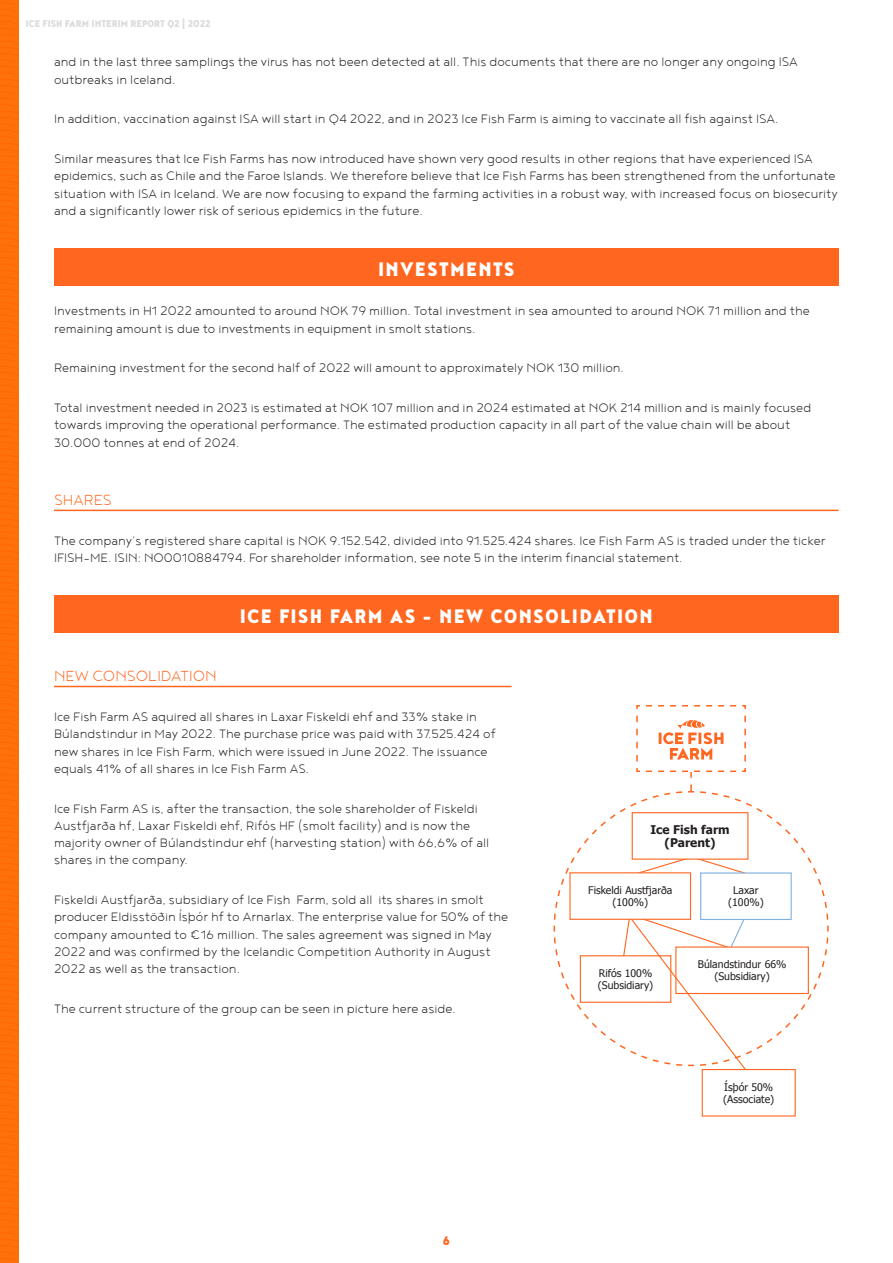
<style>
.page{position:relative;width:893px;height:1263px;background:#fff}
.page>*{position:absolute;margin:0;border:0;box-sizing:border-box;transform-origin:0 0}
.Heading_1{font:900 24px "Noyh Geometric Slim";letter-spacing:.055em;color:#fff}
.Heading_3{font:300 18px "Noyh W01";color:#ff661f}
.t1{font:300 15px/17.2px "Noyh W01";color:#231f20}
.t2{font:900 15px "Noyh Geometric Slim";color:#ff661f}
.t3{font:900 12px "Noyh Geometric Slim";color:#dcdcdc}
.t4{font:700 12px/13.8px "Tahoma";color:#231f20;text-align:center}
.t5{font:10.5px/12.1px "Tahoma";color:#231f20;text-align:center}
</style>
<div class="page">
<div style="left:0;top:0;width:18px;height:1263px;background:#fe7109"></div>
<div style="left:54px;top:249px;width:785px;height:37px;background:#ff661f"></div>
<hr style="left:54px;top:510px;width:784px;height:1px;background:#ff661f">
<div style="left:54px;top:596px;width:785px;height:37px;background:#ff661f"></div>
<hr style="left:54px;top:686px;width:458px;height:1px;background:#ff661f">
<div style="left:702px;top:1069px;width:94px;height:47px;background:#fff;border:1px solid #ff661f"></div>
<svg style="left:553px;top:705px;width:276px;height:370px"></svg>
<p class="t3" style="left:26px;top:16px;width:187px">ICE FISH FARM INTERIM REPORT Q2 | 2022</p>
<p class="t1" style="left:54px;top:53px;width:745px">and in the last three samplings the virus has not been detected at all. This documents that there are no longer any ongoing ISA outbreaks in Iceland.</p>
<p class="t1" style="left:54px;top:110px;width:726px">In addition, vaccination against ISA will start in Q4 2022, and in 2023 Ice Fish Farm is aiming to vaccinate all fish against ISA.</p>
<p class="t1" style="left:54px;top:150px;width:785px">Similar measures that Ice Fish Farms has now introduced have shown very good results in other regions that have experienced ISA epidemics, such as Chile and the Faroe Islands. We therefore believe that Ice Fish Farms has been strengthened from the unfortunate situation with ISA in Iceland. We are now focusing to expand the farming activities in a robust way, with increased focus on biosecurity and a significantly lower risk of serious epidemics in the future.</p>
<p class="Heading_1" style="left:378px;top:254px;width:138px">INVESTMENTS</p>
<p class="t1" style="left:54px;top:302px;width:757px">Investments in H1 2022 amounted to around NOK 79 million. Total investment in sea amounted to around NOK 71 million and the remaining amount is due to investments in equipment in smolt stations.</p>
<p class="t1" style="left:54px;top:359px;width:571px">Remaining investment for the second half of 2022 will amount to approximately NOK 130 million.</p>
<p class="t1" style="left:54px;top:399px;width:759px">Total investment needed in 2023 is estimated at NOK 107 million and in 2024 estimated at NOK 214 million and is mainly focused towards improving the operational performance. The estimated production capacity in all part of the value chain will be about<br>30.000 tonnes at end of 2024.</p>
<p class="Heading_3" style="left:54px;top:490px;width:59px">SHARES</p>
<p class="t1" style="left:54px;top:532px;width:773px">The company’s registered share capital is NOK 9.152.542, divided into 91.525.424 shares. Ice Fish Farm AS is traded under the ticker<br>IFISH-ME. ISIN: NO0010884794. For shareholder information, see note 5 in the interim financial statement.</p>
<p class="Heading_1" style="left:240px;top:601px;width:415px">ICE FISH FARM AS - NEW CONSOLIDATION</p>
<p class="Heading_3" style="left:54px;top:666px;width:164px">NEW CONSOLIDATION</p>
<p class="t1" style="left:54px;top:708px;width:443px">Ice Fish Farm AS aquired all shares in Laxar Fiskeldi ehf and 33% stake in Búlandstindur in May 2022. The purchase price was paid with 37.525.424 of new shares in Ice Fish Farm, which were issued in June 2022. The issuance equals 41% of all shares in Ice Fish Farm AS.</p>
<p class="t1" style="left:54px;top:799px;width:437px">Ice Fish Farm AS is, after the transaction, the sole shareholder of Fiskeldi Austfjarða hf, Laxar Fiskeldi ehf, Rifós HF (smolt facility) and is now the majority owner of Búlandstindur ehf (harvesting station) with 66,6% of all shares in the company.</p>
<p class="t1" style="left:54px;top:891px;width:456px">Fiskeldi Austfjarða, subsidiary of Ice Fish Farm, sold all its shares in smolt producer Eldisstöðin Ísþór hf to Arnarlax. The enterprise value for 50% of the company amounted to €16 million. The sales agreement was signed in May 2022 and was confirmed by the Icelandic Competition Authority in August 2022 as well as the transaction.</p>
<p class="t1" style="left:54px;top:999px;width:403px">The current structure of the group can be seen in picture here aside.</p>
<p class="t2" style="left:443px;top:1231px;width:9px">6</p>
<p class="t4" style="left:650px;top:821px;width:81px">Ice Fish farm (Parent)</p>
<p class="t5" style="left:588px;top:884px;width:86px">Fiskeldi Austfjarða (100%)</p>
<p class="t5" style="left:728px;top:884px;width:37px">Laxar (100%)</p>
<p class="t5" style="left:598px;top:967px;width:57px;text-align:left">Rifós 100% (Subsidiary)</p>
<p class="t5" style="left:698px;top:958px;width:90px">Búlandstindur 66% (Subsidiary)</p>
<p class="t5" style="left:723px;top:1080px;width:53px;text-align:left">Ísþór 50% (Associate)</p>
</div>
